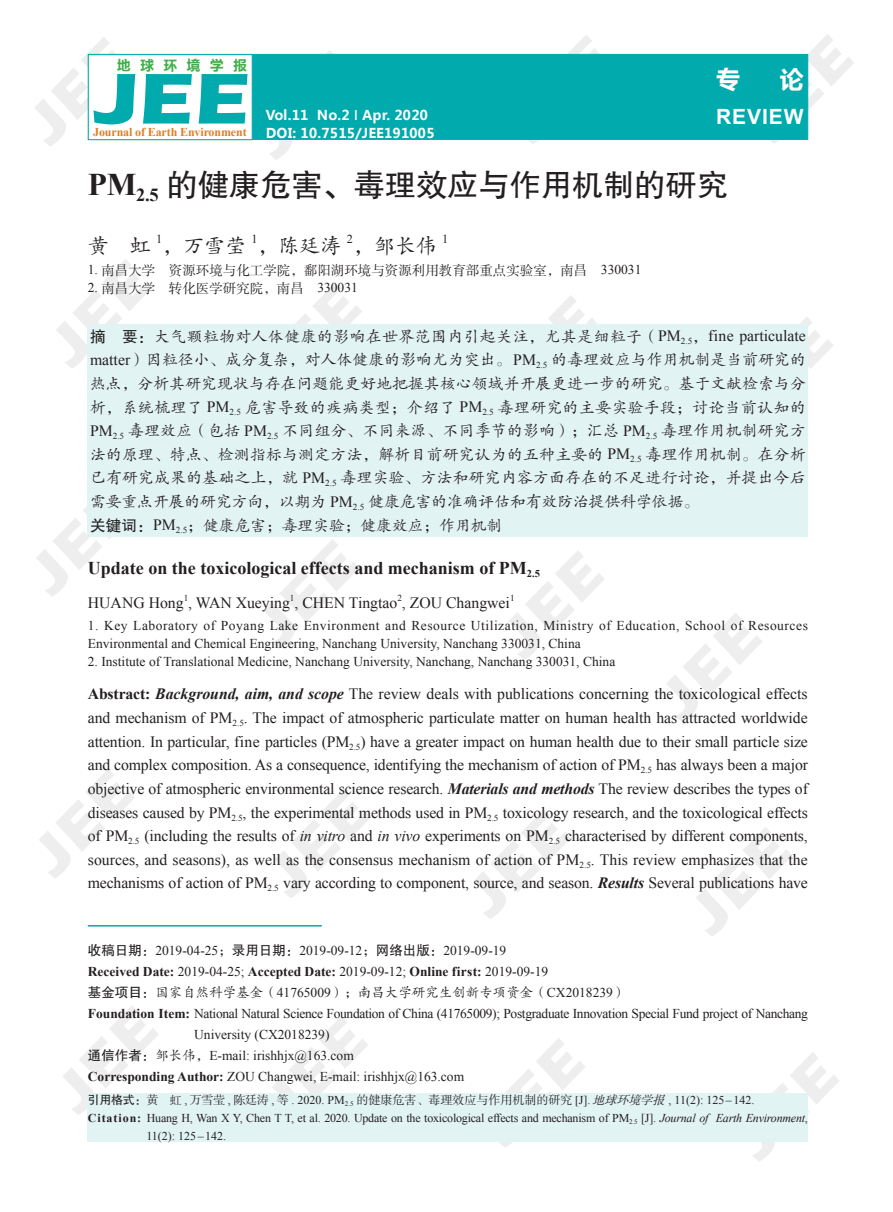
<style>
.page{position:relative;width:893px;height:1212px;background:#fff}
.page>*{position:absolute;margin:0;border:0;box-sizing:border-box;transform-origin:0 0}
.t1{font:700 74.4px "Eras ITC";color:#00aaad;scale:1.14 1}
.t2{font:31.5px "FZHTJW GB1 0";letter-spacing:-.01em;color:#231f20}
.t3{font:700 24px "Microsoft Ya Hei";color:#fff}
.t4{font:21px "FZKTK GBK1 0";color:#231f20}
.t5{font:700 21px "Arial";letter-spacing:.045em;color:#fff}
.t6{font:700 18px "Times New Roman";color:#231f20}
.t7{font:15.75px/23.7px "Times New Roman";letter-spacing:-.01em;color:#231f20;text-align:justify}
.t8{font:15.75px/23.5px "FZKTK GBK1 0";letter-spacing:.02em;color:#231f20}
.t9{font:13.5px/21px "Times New Roman";color:#231f20}
.t10{font:13.5px/18px "Times New Roman";letter-spacing:.04em;color:#231f20}
.t11{font:13.5px "Times New Roman";letter-spacing:-.025em;color:#231f20}
.t12{font:13.5px "FZSSJW GB1 0";color:#231f20}
.t13{font:13.5px "FZKTK GBK1 0";color:#231f20}
.t14{font:700 13.5px "Microsoft Ya Hei";letter-spacing:.01em;color:#fff}
.t15{font:700 13.5px "Microsoft Ya Hei";letter-spacing:.725em;color:#40ae49}
.t16{font:12.3px "Times New Roman";color:#231f20}
.t17{font:12px "Times New Roman";letter-spacing:-.02em;color:#231f20}
.t18{font:12px "Times New Roman";color:#231f20}
.t19{font:700 12px "Times New Roman";letter-spacing:-.01em;color:#e07e26}
.t20{font:9.15px "Times New Roman";color:#231f20}
.s1{font-family:"Times New Roman";font-weight:700}
.s2{font-family:"Times New Roman"}
.s3{font-family:"FZHTJW GB1 0"}
.s4{font-weight:700}
.s5{font-weight:700;font-style:italic}
.s6{font-style:italic}
.s7{font-family:"FZKTK GBK1 0"}
.s8{font-family:"FZSSJW GB1 0"}
.s9{font-family:"FZSSJW GB1 0";font-style:italic}
</style>
<div class="page">
<div style="left:88px;top:1094px;width:720px;height:48px;background:#e2f3f4"></div>
<hr style="left:88px;top:925px;width:234px;height:1px;background:#00aaad">
<div style="left:88px;top:54px;width:720px;height:86px;background:#00aaad;border:1px solid #00aaad"></div>
<div style="left:88px;top:54px;width:165px;height:86px;background:#fff;border:1px solid #00aaad"></div>
<div style="left:88px;top:324px;width:720px;height:213px;background:#e2f3f4"></div>
<svg style="left:92px;top:53px;width:266px;height:88px"></svg>
<svg style="left:87px;top:486px;width:1px;height:51px"></svg>
<svg style="left:745px;top:53px;width:64px;height:87px"></svg>
<svg style="left:87px;top:1093px;width:73px;height:23px"></svg>
<svg style="left:260px;top:1093px;width:110px;height:1px"></svg>
<svg style="left:477px;top:1093px;width:110px;height:1px"></svg>
<svg style="left:731px;top:1093px;width:77px;height:1px"></svg>
<p class="t15" style="left:117px;top:55px;width:131px">地球环境学报</p>
<h1 class="t1" style="left:95px;top:56px;width:137px">JEE</h1>
<p class="t19" style="left:93px;top:123px;width:155px">Journal of Earth Environment</p>
<h3 class="t3" style="left:716px;top:62px;width:25px">专</h3>
<h3 class="t3" style="left:780px;top:62px;width:25px">论</h3>
<p class="t14" style="left:266px;top:106px;width:164px">Vol.11 No.2 Apr. 2020</p>
<h3 class="t5" style="left:716px;top:103px;width:89px">REVIEW</h3>
<p class="t14" style="left:266px;top:124px;width:170px">DOI: 10.7515/JEE191005</p>
<h2 class="t2" style="left:88px;top:168px;width:642px"><span class="s1">PM</span><sub>2.5</sub> 的健康危害、毒理效应与作用机制的研究</h2>
<h3 class="t4" style="left:88px;top:235px;width:65px">黄 虹</h3>
<p class="t16" style="left:156px;top:230px;width:8px">1</p>
<h3 class="t4" style="left:162px;top:235px;width:85px">，万雪莹</h3>
<p class="t16" style="left:251px;top:230px;width:8px">1</p>
<h3 class="t4" style="left:258px;top:235px;width:85px">，陈廷涛</h3>
<p class="t16" style="left:347px;top:230px;width:8px">2</p>
<h3 class="t4" style="left:353px;top:235px;width:85px">，邹长伟</h3>
<p class="t16" style="left:442px;top:230px;width:8px">1</p>
<p class="t12" style="left:88px;top:263px;width:555px"><span class="s2">1.</span> 南昌大学 资源环境与化工学院，鄱阳湖环境与资源利用教育部重点实验室，南昌 <span class="s2">330031</span></p>
<p class="t12" style="left:88px;top:281px;width:272px"><span class="s2">2.</span> 南昌大学 转化医学研究院，南昌 <span class="s2">330031</span></p>
<p class="t8" style="left:90px;top:325px;width:717px"><span class="s3">摘 要：</span>大气颗粒物对人体健康的影响在世界范围内引起关注，尤其是细粒子（<span class="s2">PM</span><sub>2.5</sub>，<span class="s2">fine particulate matter</span>）因粒径小、成分复杂，对人体健康的影响尤为突出。<span class="s2">PM</span><sub>2.5</sub> 的毒理效应与作用机制是当前研究的热点，分析其研究现状与存在问题能更好地把握其核心领域并开展更进一步的研究。基于文献检索与分析，系统梳理了 <span class="s2">PM</span><sub>2.5</sub> 危害导致的疾病类型；介绍了 <span class="s2">PM</span><sub>2.5</sub> 毒理研究的主要实验手段；讨论当前认知的<span class="s2">PM</span><sub>2.5</sub> 毒理效应（包括 <span class="s2">PM</span><sub>2.5</sub> 不同组分、不同来源、不同季节的影响）；汇总 <span class="s2">PM</span><sub>2.5</sub> 毒理作用机制研究方法的原理、特点、检测指标与测定方法，解析目前研究认为的五种主要的 <span class="s2">PM</span><sub>2.5</sub> 毒理作用机制。在分析已有研究成果的基础之上，就 <span class="s2">PM</span><sub>2.5</sub> 毒理实验、方法和研究内容方面存在的不足进行讨论，并提出今后需要重点开展的研究方向，以期为 <span class="s2">PM</span><sub>2.5</sub> 健康危害的准确评估和有效防治提供科学依据。<br><span class="s3">关键词：</span><span class="s2">PM</span><sub>2.5</sub>；健康危害；毒理实验；健康效应；作用机制</p>
<p class="t6" style="left:88px;top:555px;width:454px">Update on the toxicological effects and mechanism of PM<sub>2.5</sub></p>
<p class="t7" style="left:88px;top:591px;width:424px">HUANG Hong , WAN Xueying , CHEN Tingtao , ZOU Changwei</p>
<p class="t20" style="left:184px;top:592px;width:6px">1</p>
<p class="t20" style="left:290px;top:592px;width:6px">1</p>
<p class="t20" style="left:397px;top:592px;width:6px">2</p>
<p class="t20" style="left:510px;top:592px;width:6px">1</p>
<p class="t10" style="left:88px;top:616px;width:721px">1. Key Laboratory of Poyang Lake Environment and Resource Utilization, Ministry of Education, School of Resources<br>Environmental and Chemical Engineering, Nanchang University, Nanchang 330031, China</p>
<p class="t9" style="left:88px;top:651px;width:529px">2. Institute of Translational Medicine, Nanchang University, Nanchang, Nanchang 330031, China</p>
<p class="t7" style="left:88px;top:681px;width:722px"><span class="s4">Abstract:</span> <span class="s5">Background, aim, and scope</span> The review deals with publications concerning the toxicological effects and mechanism of PM<sub>2.5</sub>. The impact of atmospheric particulate matter on human health has attracted worldwide attention. In particular, fine particles (PM<sub>2.5</sub>) have a greater impact on human health due to their small particle size and complex composition. As a consequence, identifying the mechanism of action of PM<sub>2.5</sub> has always been a major objective of atmospheric environmental science research. <span class="s5">Materials and methods</span> The review describes the types of diseases caused by PM<sub>2.5</sub>, the experimental methods used in PM<sub>2.5</sub> toxicology research, and the toxicological effects of PM<sub>2.5</sub> (including the results of <span class="s6">in vitro</span> and <span class="s6">in vivo</span> experiments on PM<sub>2.5</sub> characterised by different components, sources, and seasons), as well as the consensus mechanism of action of PM<sub>2.5</sub>. This review emphasizes that the mechanisms of action of PM<sub>2.5</sub> vary according to component, source, and season. <span class="s5">Results</span> Several publications have</p>
<p class="t9" style="left:88px;top:940px;width:462px"><span class="s3">收稿日期：</span>2019-04-25<span class="s7">；</span><span class="s3">录用日期：</span>2019-09-12<span class="s7">；</span><span class="s3">网络出版：</span>2019-09-19<br><span class="s4">Received Date:</span> 2019-04-25; <span class="s4">Accepted Date:</span> 2019-09-12; <span class="s4">Online first:</span> 2019-09-19</p>
<p class="t13" style="left:88px;top:986px;width:540px"><span class="s3">基金项目：</span>国家自然科学基金（<span class="s2">41765009</span>）；南昌大学研究生创新专项资金（<span class="s2">CX2018239</span>）</p>
<p class="t11" style="left:88px;top:1004px;width:722px"><span class="s4">Foundation Item:</span> National Natural Science Foundation of China (41765009); Postgraduate Innovation Special Fund project of Nanchang</p>
<p class="t9" style="left:194px;top:1024px;width:137px">University (CX2018239)</p>
<p class="t9" style="left:88px;top:1045px;width:267px"><span class="s3">通信作者：</span><span class="s7">邹长伟，</span>E-mail: irishhjx@163.com</p>
<p class="t9" style="left:88px;top:1066px;width:378px"><span class="s4">Corresponding Author:</span> ZOU Changwei, E-mail: irishhjx@163.com</p>
<p class="t18" style="left:88px;top:1092px;width:668px"><span class="s3">引用格式：</span><span class="s8">黄 虹</span> , <span class="s8">万雪莹</span> , <span class="s8">陈廷涛</span> , <span class="s8">等</span> . 2020. PM<sub>2.5</sub> <span class="s8">的健康危害、毒理效应与作用机制的研究 [</span>J]. <span class="s9">地球环境学报</span>, 11(2): 125–142.</p>
<p class="t17" style="left:88px;top:1110px;width:722px"><span class="s4">Citation:</span> Huang H, Wan X Y, Chen T T, et al. 2020. Update on the toxicological effects and mechanism of PM<sub>2.5</sub> [J]. <span class="s6">Journal of Earth Environment</span>,</p>
<p class="t17" style="left:146px;top:1128px;width:81px">11(2): 125–142.</p>
</div>
